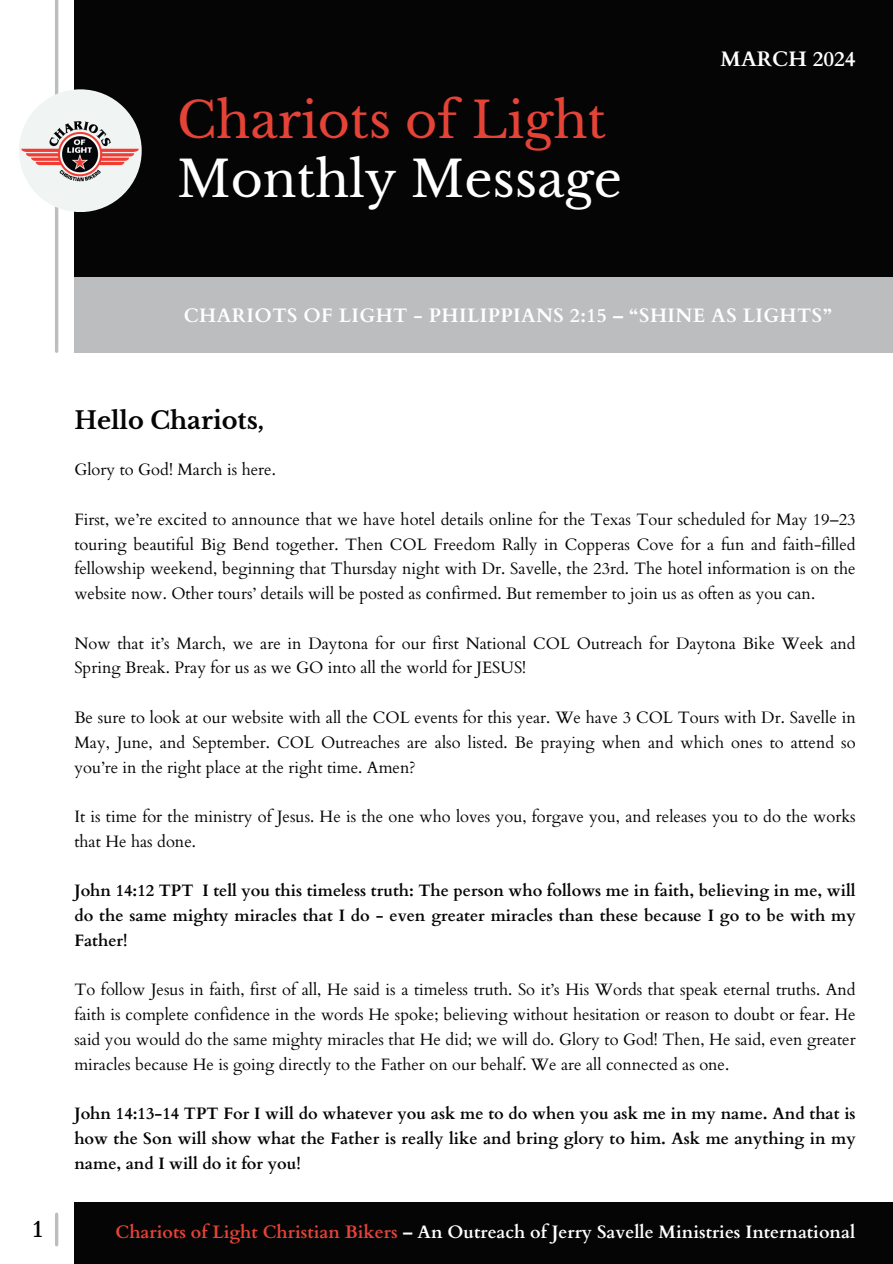
<style>
.page{position:relative;width:893px;height:1264px;background:#fff}
.page>*{position:absolute;margin:0;border:0;box-sizing:border-box;transform-origin:0 0}
.t1{font:49.2px/58.5px "Libre Baskerville";color:#e64337}
.t2{font:700 24px "Libre Baskerville";color:#060506}
.t3{font:700 24px "Cardo";color:#000}
.t4{font:700 21px "Cardo";color:#fff}
.t5{font:700 19.5px "Cardo";letter-spacing:.02em;color:#fff}
.t6{font:700 18px "Cardo";color:#fff}
.t7{font:16.5px/24.8px "Cardo";color:#060506;text-align:justify}
.t8{font:700 16.5px/24.8px "Cardo";color:#060506;text-align:justify}
.s1{color:#fff}
.s2{color:#e64337}
</style>
<div class="page">
<div style="left:74px;top:274px;width:818px;height:79px;background:#bbbdbe"></div>
<div style="left:74px;top:0;width:818px;height:277px;background:#060506"></div>
<hr style="left:55px;top:0;width:3px;height:351px;background:#bbbdbe">
<div style="left:19px;top:89px;width:123px;height:123px;background:#f0f4f3;border-radius:50%"></div>
<img style="left:21px;top:118px;width:121px;height:65px">
<div style="left:74px;top:1202px;width:818px;height:61px;background:#060506"></div>
<hr style="left:55px;top:1214px;width:3px;height:30px;background:#bbbdbe">
<p class="t1" style="left:177px;top:92px;width:446px">Chariots of Light<br><span class="s1">Monthly Message</span></p>
<p class="t4" style="left:720px;top:45px;width:137px">MARCH 2024</p>
<h4 class="t5" style="left:184px;top:302px;width:649px">CHARIOTS OF LIGHT - PHILIPPIANS 2:15 – “SHINE AS LIGHTS”</h4>
<h4 class="t2" style="left:74px;top:406px;width:191px">Hello Chariots,</h4>
<h3 class="t7" style="left:74px;top:458px;width:203px">Glory to God! March is here.</h3>
<h1 class="t7" style="left:74px;top:507px;width:782px">First, we’re excited to announce that we have hotel details online for the Texas Tour scheduled for May 19–23 touring beautiful Big Bend together. Then COL Freedom Rally in Copperas Cove for a fun and faith-filled fellowship weekend, beginning that Thursday night with Dr. Savelle, the 23rd. The hotel information is on the website now. Other tours’ details will be posted as confirmed. But remember to join us as often as you can.</h1>
<p class="t7" style="left:74px;top:631px;width:782px">Now that it’s March, we are in Daytona for our first National COL Outreach for Daytona Bike Week and<br>Spring Break. Pray for us as we GO into all the world for JESUS!</p>
<h3 class="t7" style="left:74px;top:705px;width:782px">Be sure to look at our website with all the COL events for this year. We have 3 COL Tours with Dr. Savelle in May, June, and September. COL Outreaches are also listed. Be praying when and which ones to attend so you’re in the right place at the right time. Amen?</h3>
<h2 class="t7" style="left:74px;top:804px;width:782px">It is time for the ministry of Jesus. He is the one who loves you, forgave you, and releases you to do the works that He has done.</h2>
<p class="t8" style="left:74px;top:878px;width:782px">John 14:12 TPT I tell you this timeless truth: The person who follows me in faith, believing in me, will do the same mighty miracles that I do - even greater miracles than these because I go to be with my Father!</p>
<p class="t7" style="left:74px;top:977px;width:782px">To follow Jesus in faith, first of all, He said is a timeless truth. So it’s His Words that speak eternal truths. And faith is complete confidence in the words He spoke; believing without hesitation or reason to doubt or fear. He said you would do the same mighty miracles that He did; we will do. Glory to God! Then, He said, even greater miracles because He is going directly to the Father on our behalf. We are all connected as one.</p>
<p class="t8" style="left:74px;top:1101px;width:782px">John 14:13-14 TPT For I will do whatever you ask me to do when you ask me in my name. And that is how the Son will show what the Father is really like and bring glory to him. Ask me anything in my name, and I will do it for you!</p>
<h4 class="t3" style="left:32px;top:1212px;width:14px">1</h4>
<p class="t6" style="left:115px;top:1220px;width:741px"><span class="s2">Chariots of Light Christian Bikers</span> – An Outreach of Jerry Savelle Ministries International</p>
</div>
